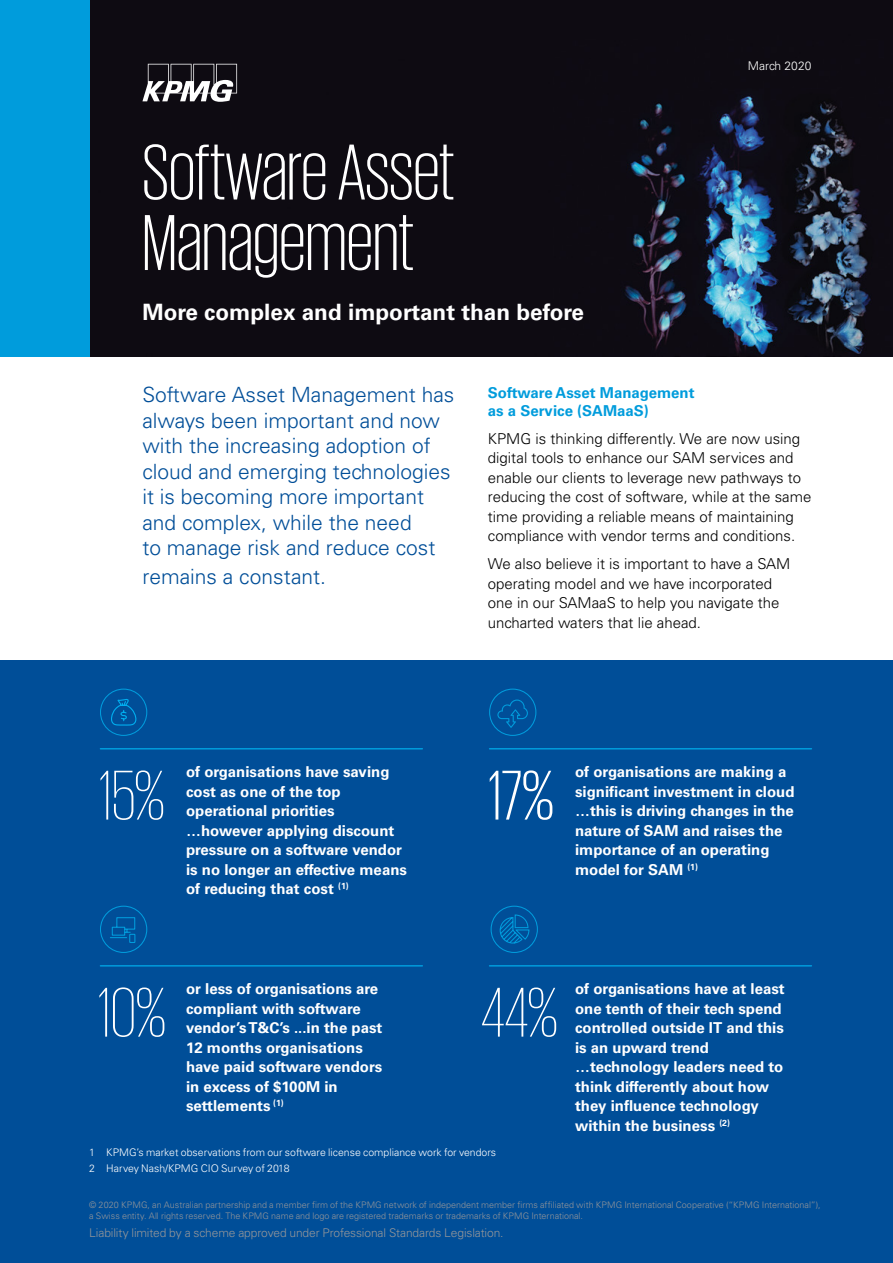
<style>
.page{position:relative;width:893px;height:1263px;background:#fff}
.page>*{position:absolute;margin:0;border:0;box-sizing:border-box;transform-origin:0 0}
.t1{font:300 81px/70.5px "KPMG";color:#fff}
.t2{font:200 72px "KPMG";color:#fff}
.t3{font:300 72px "KPMG";color:#fff}
.t4{font:700 22.5px "Univers LT Std";color:#fff}
.t5{font:300 21px/25.5px "Univers LT Std";color:#004e98}
.t6{font:700 15px/19.5px "Univers LT Std";color:#fff}
.t7{font:300 15px/19.5px "Univers LT Std";color:#000}
.t8{font:700 15px/18px "Univers LT Std";color:#009cdc}
.t9{font:300 12px "Univers LT Std";letter-spacing:-.01em;color:#939598}
.t10{font:300 12px "Univers LT Std";color:#fff}
.t11{font:300 10.5px/16.2px "Univers LT Std";color:#fff}
.t12{font:300 9px/10.8px "Univers LT Std";color:#939598}
</style>
<div class="page">
<img style="left:89px;top:0;width:804px;height:356px">
<div style="left:0;top:660px;width:893px;height:603px;background:#004e98"></div>
<div style="left:0;top:0;width:89px;height:356px;background:#009cdc"></div>
<svg style="left:142px;top:64px;width:95px;height:38px"></svg>
<hr style="left:100px;top:748px;width:322px;height:1px;background:#009cdc">
<hr style="left:490px;top:748px;width:321px;height:1px;background:#009cdc">
<div style="left:489px;top:689px;width:47px;height:47px;border:1px solid #009cdc;border-radius:50%"></div>
<svg style="left:497px;top:699px;width:31px;height:29px"></svg>
<div style="left:100px;top:689px;width:47px;height:47px;border:1px solid #009cdc;border-radius:50%"></div>
<svg style="left:111px;top:699px;width:26px;height:27px"></svg>
<hr style="left:100px;top:965px;width:322px;height:1px;background:#009cdc">
<hr style="left:490px;top:965px;width:321px;height:1px;background:#009cdc">
<div style="left:491px;top:906px;width:47px;height:47px;border:1px solid #009cdc;border-radius:50%"></div>
<svg style="left:499px;top:914px;width:31px;height:30px"></svg>
<div style="left:100px;top:906px;width:47px;height:47px;border:1px solid #009cdc;border-radius:50%"></div>
<svg style="left:110px;top:917px;width:26px;height:26px"></svg>
<h1 class="t1" style="left:142px;top:135px;width:314px">Software Asset<br>Management</h1>
<h3 class="t4" style="left:142px;top:299px;width:443px">More complex and important than before</h3>
<p class="t10" style="left:748px;top:59px;width:65px">March 2020</p>
<h3 class="t5" style="left:142px;top:382px;width:313px">Software Asset Management has always been important and now with the increasing adoption of cloud and emerging technologies it is becoming more important and complex, while the need<br>to manage risk and reduce cost</h3>
<h3 class="t5" style="left:142px;top:563px;width:185px">remains a constant.</h3>
<p class="t8" style="left:488px;top:384px;width:208px">Software Asset Management as a Service (SAMaaS)</p>
<p class="t7" style="left:488px;top:429px;width:325px">KPMG is thinking differently. We are now using digital tools to enhance our SAM services and enable our clients to leverage new pathways to reducing the cost of software, while at the same time providing a reliable means of maintaining compliance with vendor terms and conditions.</p>
<p class="t7" style="left:488px;top:554px;width:304px">We also believe it is important to have a SAM operating model and we have incorporated one in our SAMaaS to help you navigate the uncharted waters that lie ahead.</p>
<p class="t6" style="left:186px;top:762px;width:222px">of organisations have saving cost as one of the top operational priorities …however applying discount pressure on a software vendor is no longer an effective means of reducing that cost <sup>(1)</sup></p>
<p class="t6" style="left:575px;top:762px;width:221px">of organisations are making a significant investment in cloud …this is driving changes in the nature of SAM and raises the importance of an operating model for SAM <sup>(1)</sup></p>
<h2 class="t2" style="left:99px;top:761px;width:67px">15%</h2>
<h2 class="t3" style="left:489px;top:761px;width:67px">17%</h2>
<p class="t6" style="left:186px;top:979px;width:198px">or less of organisations are compliant with software vendor’s T&amp;C’s ...in the past<br>12 months organisations have paid software vendors in excess of $100M in settlements <sup>(1)</sup></p>
<p class="t6" style="left:575px;top:979px;width:211px">of organisations have at least one tenth of their tech spend controlled outside IT and this is an upward trend …technology leaders need to think differently about how they influence technology within the business <sup>(2)</sup></p>
<h2 class="t2" style="left:98px;top:978px;width:69px">10%</h2>
<h2 class="t2" style="left:481px;top:978px;width:78px">44%</h2>
<p class="t11" style="left:89px;top:1144px;width:408px">1 KPMG’s market observations from our software license compliance work for vendors<br>2 Harvey Nash/KPMG CIO Survey of 2018</p>
<p class="t12" style="left:89px;top:1199px;width:733px">© 2020 KPMG, an Australian partnership and a member firm of the KPMG network of independent member firms affiliated with KPMG International Cooperative (“KPMG International”), a Swiss entity. All rights reserved. The KPMG name and logo are registered trademarks or trademarks of KPMG International.</p>
<p class="t9" style="left:89px;top:1226px;width:416px">Liability limited by a scheme approved under Professional Standards Legislation.</p>
</div>
